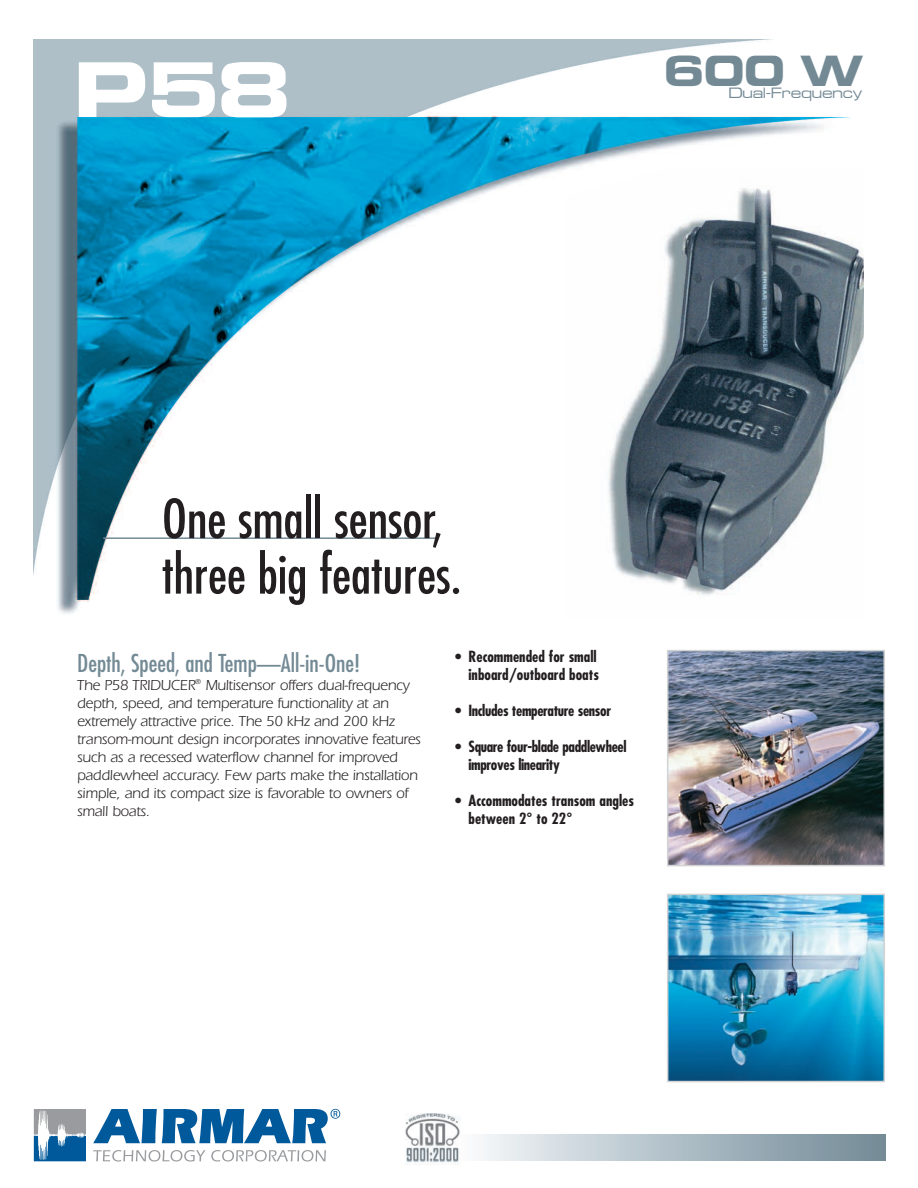
<style>
.page{position:relative;width:918px;height:1188px;background:#fff}
.page>*{position:absolute;margin:0;border:0;box-sizing:border-box;transform-origin:0 0}
.t1{font:700 67.5px "Euro Technic Ext";color:#fff}
.t2{font:condensed 52.5px/55.5px "Futura";color:#231f20}
.t3{font:700 37.5px "Euro Technic Ext";color:#738a95}
.t4{font:condensed 24px "Futura";color:#738a95}
.t5{font:15px/18px "Itc Eras";letter-spacing:-.015em;color:#231f20}
.t6{font:700 condensed 15px/18px "Futura";color:#231f20;text-align:right}
.t7{font:700 condensed 15px/18px "Futura";letter-spacing:-.025em;color:#231f20}
.t8{font:13.5px "Euro Technic Ext";letter-spacing:-.01em;color:#738a95}
</style>
<div class="page">
<img style="left:34px;top:40px;width:817px;height:574px">
<img style="left:670px;top:653px;width:212px;height:210px">
<div style="left:667px;top:650px;width:218px;height:216px;border:2px solid #d1d2d4"></div>
<svg style="left:34px;top:1109px;width:52px;height:52px;background:#7094b0"></svg>
<svg style="left:93px;top:1150px;width:112px;height:12px"></svg>
<svg style="left:211px;top:1150px;width:115px;height:12px"></svg>
<svg style="left:93px;top:1109px;width:247px;height:34px"></svg>
<img style="left:567px;top:169px;width:297px;height:445px">
<hr style="left:103px;top:537px;width:336px;height:2px;background:#738a95">
<div style="left:455px;top:1134px;width:430px;height:27px;background:linear-gradient(to right,#f9fbfd,#708996)"></div>
<img style="left:405px;top:1113px;width:55px;height:51px">
<img style="left:670px;top:897px;width:212px;height:182px">
<div style="left:667px;top:894px;width:218px;height:188px;border:2px solid #d1d2d4"></div>
<h1 class="t1" style="left:75px;top:54px;width:216px">P58</h1>
<h3 class="t3" style="left:665px;top:51px;width:201px">600 W</h3>
<p class="t8" style="left:729px;top:86px;width:135px">Dual-Frequency</p>
<h2 class="t2" style="left:162px;top:494px;width:301px">One small sensor, three big features.</h2>
<h3 class="t4" style="left:77px;top:652px;width:285px">Depth, Speed, and Temp—All-in-One!</h3>
<p class="t5" style="left:77px;top:677px;width:345px">The P58 TRIDUCER<sup>®</sup> Multisensor offers dual-frequency depth, speed, and temperature functionality at an extremely attractive price. The 50 kHz and 200 kHz transom-mount design incorporates innovative features such as a recessed waterflow channel for improved paddlewheel accuracy. Few parts make the installation simple, and its compact size is favorable to owners of small boats.</p>
<p class="t6" style="left:455px;top:649px;width:146px">• Recommended for small inboard/outboard boats</p>
<p class="t7" style="left:455px;top:703px;width:158px">• Includes temperature sensor</p>
<p class="t7" style="left:469px;top:739px;width:160px;text-indent:-13px">• Square four-blade paddlewheel improves linearity</p>
<p class="t6" style="left:469px;top:793px;width:167px;text-align:left;text-indent:-13px">• Accommodates transom angles between 2° to 22°</p>
</div>
